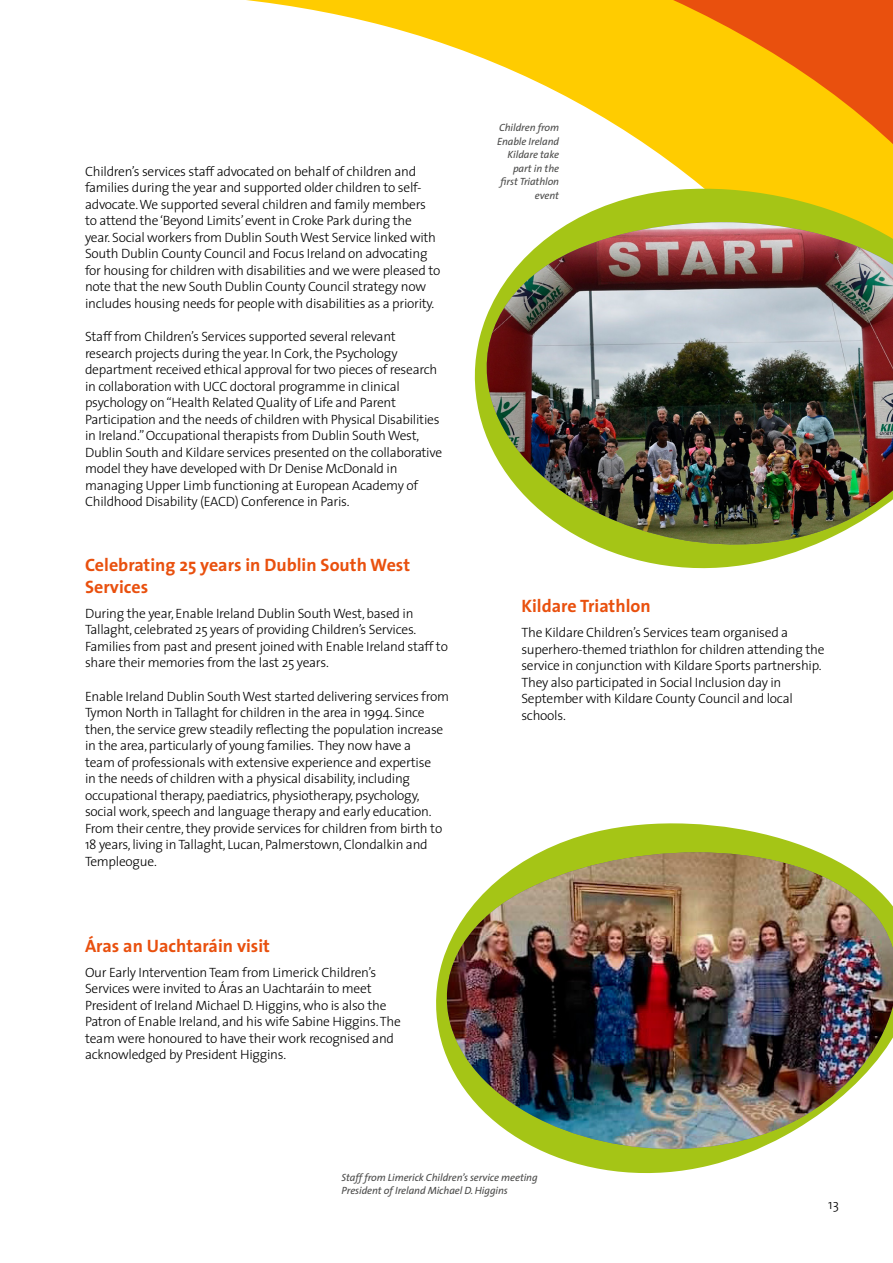
<style>
.page{position:relative;width:893px;height:1263px;background:#fff}
.page>*{position:absolute;margin:0;border:0;box-sizing:border-box;transform-origin:0 0}
.Bubble_Heading_3{font:700 18px/21.6px "The Sans";color:#e9500e}
.Main_Body_Text{font:300 13.5px/16.5px "The Sans";letter-spacing:-.02em;color:#000}
.Bubble_Heading_3-2{font:300 13.5px/16.5px "The Sans";letter-spacing:-.02em;color:#000}
.Photo_Caption{font:italic 10.5px/13.5px "The Sans";letter-spacing:-.01em;color:#4a4a49;text-align:right}
</style>
<div class="page">
<svg style="left:246px;top:0;width:647px;height:173px"></svg>
<svg style="left:474px;top:173px;width:419px;height:396px"></svg>
<svg style="left:478px;top:205px;width:415px;height:362px"></svg>
<img style="left:478px;top:222px;width:415px;height:323px">
<svg style="left:587px;top:823px;width:176px;height:351px"></svg>
<svg style="left:541px;top:834px;width:277px;height:18px;fill:#a5c516"></svg>
<img style="left:436px;top:852px;width:457px;height:315px">
<p class="Main_Body_Text" style="left:85px;top:162px;width:357px">Children’s services staff advocated on behalf of children and families during the year and supported older children to self&shy;advocate. We supported several children and family members to attend the ‘Beyond Limits’ event in Croke Park during the year. Social workers from Dublin South West Service linked with South Dublin County Council and Focus Ireland on advocating for housing for children with disabilities and we were pleased to note that the new South Dublin County Council strategy now includes housing needs for people with disabilities as a priority.</p>
<p class="Main_Body_Text" style="left:85px;top:328px;width:359px">Staff from Children’s Services supported several relevant research projects during the year. In Cork, the Psychology department received ethical approval for two pieces of research in collaboration with UCC doctoral programme in clinical psychology on “Health Related Quality of Life and Parent Participation and the needs of children with Physical Disabilities in Ireland.” Occupational therapists from Dublin South West, Dublin South and Kildare services presented on the collaborative model they have developed with Dr Denise McDonald in managing Upper Limb functioning at European Academy of Childhood Disability (EACD) Conference in Paris.</p>
<p class="Bubble_Heading_3" style="left:85px;top:554px;width:327px">Celebrating 25 years in Dublin South West<br>Services</p>
<p class="Main_Body_Text" style="left:85px;top:604px;width:364px">During the year, Enable Ireland Dublin South West, based in Tallaght, celebrated 25 years of providing Children’s Services.<br>Families from past and present joined with Enable Ireland staff to share their memories from the last 25 years.</p>
<p class="Main_Body_Text" style="left:85px;top:687px;width:365px">Enable Ireland Dublin South West started delivering services from Tymon North in Tallaght for children in the area in 1994. Since then, the service grew steadily reflecting the population increase in the area, particularly of young families. They now have a<br>team of professionals with extensive experience and expertise<br>in the needs of children with a physical disability, including occupational therapy, paediatrics, physiotherapy, psychology, social work, speech and language therapy and early education.<br>From their centre, they provide services for children from birth to 18 years, living in Tallaght, Lucan, Palmerstown, Clondalkin and Templeogue.</p>
<p class="Bubble_Heading_3" style="left:85px;top:934px;width:186px">Áras an Uachtaráin visit</p>
<p class="Main_Body_Text" style="left:85px;top:964px;width:317px">Our Early Intervention Team from Limerick Children’s Services were invited to Áras an Uachtaráin to meet President of Ireland Michael D. Higgins, who is also the Patron of Enable Ireland, and his wife Sabine Higgins. The team were honoured to have their work recognised and acknowledged by President Higgins.</p>
<p class="Photo_Caption" style="left:497px;top:121px;width:64px">Children from<br>Enable Ireland<br>Kildare take part in the first Triathlon event</p>
<p class="Bubble_Heading_3" style="left:521px;top:595px;width:131px">Kildare Triathlon</p>
<p class="Bubble_Heading_3-2" style="left:521px;top:624px;width:305px">The Kildare Children’s Services team organised a superhero-themed triathlon for children attending the service in conjunction with Kildare Sports partnership.<br>They also participated in Social Inclusion day in September with Kildare County Council and local schools.</p>
<p class="Photo_Caption" style="left:342px;top:1170px;width:198px;text-align:left">Staff from Limerick Children’s service meeting<br>President of Ireland Michael D. Higgins</p>
<p class="Main_Body_Text" style="left:828px;top:1196px;width:12px">13</p>
</div>
